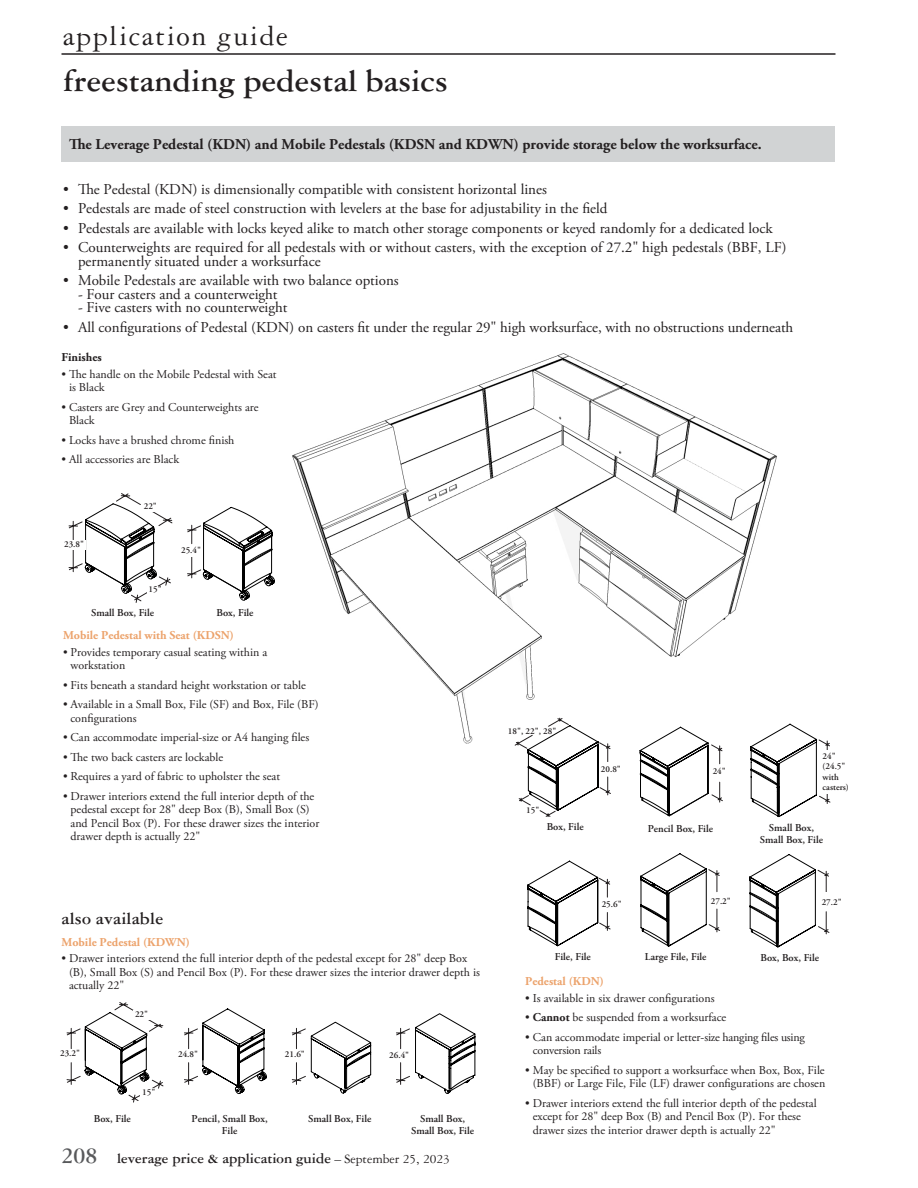
<style>
.page{position:relative;width:918px;height:1188px;background:#fff}
.page>*{position:absolute;margin:0;border:0;box-sizing:border-box;transform-origin:0 0}
.t1{font:700 33px "Garamond Three";color:#231f20}
.t2{font:30px "Garamond Three";letter-spacing:.05em;color:#231f20}
.t3{font:700 18px "Garamond Three";letter-spacing:.01em;color:#231f20}
.t4{font:15px/13.5px "Adobe Garamond Pro";color:#231f20}
.t5{font:700 15px "Adobe Garamond Pro";color:#231f20}
.t6{font:700 15px "Garamond Three";color:#231f20}
.t7{font:12px/13.5px "Adobe Garamond Pro";color:#231f20}
.t8{font:12px/13.5px "Adobe Garamond Pro";letter-spacing:-.02em;color:#231f20}
.t9{font:700 12px "Adobe Garamond Pro";color:#eca36c}
.t10{font:700 12px "Adobe Garamond Pro";color:#231f20}
.t11{font:600 10.5px/12px "Adobe Garamond Pro";color:#231f20;text-align:center}
.t12{font:600 9px/10.5px "Adobe Garamond Pro";color:#231f20}
.s1{font-size:24px;color:#58595b}
.s2{font-weight:400;font-size:13.5px}
.s3{font-weight:700}
</style>
<div class="page">
<hr style="left:62px;top:53px;width:774px;height:2px;background:#231f20">
<img style="left:292px;top:353px;width:485px;height:391px">
<div style="left:62px;top:126px;width:774px;height:36px;background:#d1d3d4"></div>
<svg style="left:69px;top:493px;width:103px;height:110px"></svg>
<svg style="left:187px;top:506px;width:88px;height:95px"></svg>
<div style="left:63px;top:541px;width:23px;height:9px;background:#fff"></div>
<div style="left:142px;top:503px;width:17px;height:9px;background:#fff"></div>
<div style="left:147px;top:586px;width:17px;height:9px;background:#fff"></div>
<div style="left:181px;top:547px;width:21px;height:9px;background:#fff"></div>
<svg style="left:513px;top:718px;width:98px;height:99px"></svg>
<svg style="left:749px;top:854px;width:81px;height:94px"></svg>
<svg style="left:640px;top:853px;width:81px;height:94px"></svg>
<div style="left:599px;top:763px;width:24px;height:12px;background:#fff"></div>
<div style="left:820px;top:892px;width:24px;height:19px;background:#fff"></div>
<svg style="left:629px;top:726px;width:103px;height:91px"></svg>
<svg style="left:527px;top:860px;width:84px;height:86px"></svg>
<svg style="left:748px;top:721px;width:83px;height:97px"></svg>
<div style="left:821px;top:751px;width:30px;height:43px;background:#fff"></div>
<svg style="left:67px;top:1002px;width:408px;height:100px"></svg>
<div style="left:59px;top:1050px;width:23px;height:9px;background:#fff"></div>
<div style="left:177px;top:1050px;width:23px;height:10px;background:#fff"></div>
<div style="left:133px;top:1011px;width:17px;height:9px;background:#fff"></div>
<div style="left:140px;top:1089px;width:17px;height:9px;background:#fff"></div>
<div style="left:283px;top:1051px;width:23px;height:9px;background:#fff"></div>
<div style="left:386px;top:1051px;width:26px;height:9px;background:#fff"></div>
<h2 class="t2" style="left:63px;top:20px;width:226px">application guide</h2>
<h1 class="t1" style="left:63px;top:63px;width:386px">freestanding pedestal basics</h1>
<p class="t5" style="left:69px;top:136px;width:694px">The Leverage Pedestal (KDN) and Mobile Pedestals (KDSN and KDWN) provide storage below the worksurface.</p>
<p class="t4" style="left:63px;top:183px;width:485px">• The Pedestal (KDN) is dimensionally compatible with consistent horizontal lines</p>
<p class="t4" style="left:63px;top:202px;width:546px">• Pedestals are made of steel construction with levelers at the base for adjustability in the field</p>
<p class="t4" style="left:63px;top:222px;width:711px">• Pedestals are available with locks keyed alike to match other storage components or keyed randomly for a dedicated lock</p>
<p class="t4" style="left:78px;top:241px;width:710px;text-indent:-15px">• Counterweights are required for all pedestals with or without casters, with the exception of 27.2" high pedestals (BBF, LF) permanently situated under a worksurface</p>
<p class="t4" style="left:63px;top:274px;width:337px">• Mobile Pedestals are available with two balance options</p>
<p class="t4" style="left:78px;top:288px;width:201px">- Four casters and a counterweight</p>
<p class="t4" style="left:78px;top:301px;width:211px">- Five casters with no counterweight</p>
<p class="t4" style="left:63px;top:321px;width:732px">• All configurations of Pedestal (KDN) on casters fit under the regular 29" high worksurface, with no obstructions underneath</p>
<p class="t10" style="left:62px;top:350px;width:42px">Finishes</p>
<p class="t7" style="left:69px;top:368px;width:209px;text-indent:-8px">• The handle on the Mobile Pedestal with Seat is Black</p>
<p class="t7" style="left:69px;top:401px;width:191px;text-indent:-8px">• Casters are Grey and Counterweights are<br>Black</p>
<p class="t7" style="left:62px;top:434px;width:174px">• Locks have a brushed chrome finish</p>
<p class="t7" style="left:62px;top:453px;width:119px">• All accessories are Black</p>
<p class="t12" style="left:64px;top:539px;width:22px">23.8"</p>
<p class="t12" style="left:144px;top:501px;width:15px">22"</p>
<p class="t12" style="left:181px;top:545px;width:22px">25.4"</p>
<p class="t12" style="left:149px;top:585px;width:15px">15"</p>
<p class="t11" style="left:91px;top:607px;width:65px">Small Box, File</p>
<p class="t11" style="left:217px;top:606px;width:39px">Box, File</p>
<p class="t9" style="left:63px;top:629px;width:173px">Mobile Pedestal with Seat (KDSN)</p>
<p class="t7" style="left:70px;top:646px;width:198px;text-indent:-8px">• Provides temporary casual seating within a workstation</p>
<p class="t7" style="left:63px;top:679px;width:244px">• Fits beneath a standard height workstation or table</p>
<p class="t7" style="left:70px;top:698px;width:250px;text-indent:-8px">• Available in a Small Box, File (SF) and Box, File (BF) configurations</p>
<p class="t7" style="left:63px;top:731px;width:248px">• Can accommodate imperial-size or A4 hanging files</p>
<p class="t7" style="left:63px;top:751px;width:162px">• The two back casters are lockable</p>
<p class="t7" style="left:63px;top:770px;width:219px">• Requires a yard of fabric to upholster the seat</p>
<p class="t7" style="left:70px;top:790px;width:250px;text-indent:-8px">• Drawer interiors extend the full interior depth of the pedestal except for 28" deep Box (B), Small Box (S) and Pencil Box (P). For these drawer sizes the interior drawer depth is actually 22"</p>
<h3 class="t3" style="left:62px;top:909px;width:103px">also available</h3>
<p class="t9" style="left:62px;top:935px;width:130px">Mobile Pedestal (KDWN)</p>
<p class="t7" style="left:69px;top:952px;width:413px;text-indent:-8px">• Drawer interiors extend the full interior depth of the pedestal except for 28" deep Box (B), Small Box (S) and Pencil Box (P). For these drawer sizes the interior drawer depth is actually 22"</p>
<p class="t12" style="left:60px;top:1048px;width:22px">23.2"</p>
<p class="t12" style="left:135px;top:1009px;width:15px">22"</p>
<p class="t11" style="left:94px;top:1112px;width:39px">Box, File</p>
<p class="t12" style="left:142px;top:1087px;width:15px">15"</p>
<p class="t12" style="left:178px;top:1049px;width:22px">24.8"</p>
<p class="t12" style="left:285px;top:1049px;width:22px">21.6"</p>
<p class="t12" style="left:389px;top:1050px;width:22px">26.4"</p>
<p class="t11" style="left:192px;top:1112px;width:78px">Pencil, Small Box,<br>File</p>
<p class="t11" style="left:308px;top:1112px;width:65px">Small Box, File</p>
<p class="t11" style="left:411px;top:1112px;width:65px">Small Box,<br>Small Box, File</p>
<p class="t6" style="left:62px;top:1150px;width:390px"><span class="s1">208</span> leverage price &amp; application guide <span class="s2">– September 25, 2023</span></p>
<p class="t12" style="left:508px;top:726px;width:50px">18", 22", 28"</p>
<p class="t12" style="left:526px;top:805px;width:15px">15"</p>
<p class="t11" style="left:547px;top:821px;width:39px">Box, File</p>
<p class="t12" style="left:601px;top:764px;width:22px">20.8"</p>
<p class="t12" style="left:602px;top:899px;width:22px">25.6"</p>
<p class="t11" style="left:555px;top:951px;width:38px">File, File</p>
<p class="t12" style="left:713px;top:766px;width:15px">24"</p>
<p class="t11" style="left:648px;top:822px;width:67px">Pencil Box, File</p>
<p class="t12" style="left:823px;top:751px;width:28px">24" (24.5" with casters)</p>
<p class="t11" style="left:760px;top:821px;width:65px">Small Box,<br>Small Box, File</p>
<p class="t12" style="left:711px;top:896px;width:22px">27.2"</p>
<p class="t12" style="left:822px;top:897px;width:22px">27.2"</p>
<p class="t11" style="left:645px;top:951px;width:63px">Large File, File</p>
<p class="t11" style="left:760px;top:952px;width:60px">Box, Box, File</p>
<p class="t9" style="left:525px;top:974px;width:80px">Pedestal (KDN)</p>
<p class="t7" style="left:525px;top:992px;width:191px">• Is available in six drawer configurations</p>
<p class="t7" style="left:525px;top:1011px;width:203px">• <span class="s3">Cannot</span> be suspended from a worksurface</p>
<p class="t8" style="left:533px;top:1031px;width:274px;text-indent:-8px">• Can accommodate imperial or letter-size hanging files using conversion rails</p>
<p class="t7" style="left:525px;top:1064px;width:302px;text-align:right">• May be specified to support a worksurface when Box, Box, File (BBF) or Large File, File (LF) drawer configurations are chosen</p>
<p class="t7" style="left:533px;top:1097px;width:285px;text-indent:-8px">• Drawer interiors extend the full interior depth of the pedestal except for 28" deep Box (B) and Pencil Box (P). For these drawer sizes the interior drawer depth is actually 22"</p>
</div>
